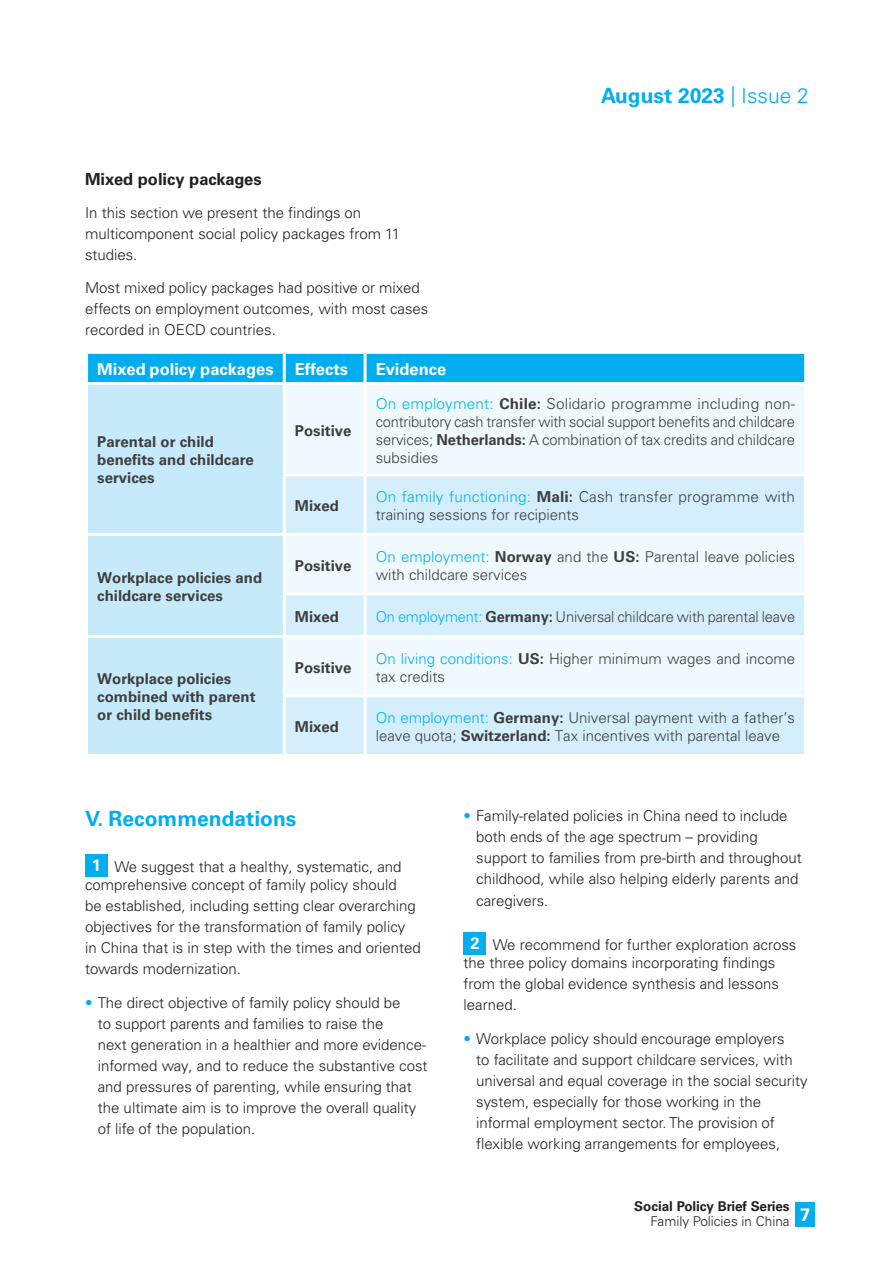
<style>
.page{position:relative;width:893px;height:1263px;background:#fff}
.page>*{position:absolute;margin:0;border:0;box-sizing:border-box;transform-origin:0 0}
.t1{font:700 21px "Univers LT Pro 65";color:#00aeef}
.英文{font:700 16.5px "Univers LT Pro 65";color:#fff}
.t2{font:700 16.5px "Univers LT Pro 65";color:#231f20}
.t3{font:300 15px/21px "Univers LT Pro 45";color:#231f20}
.表格{font:300 15px/18px "Univers LT Pro 45";color:#3e3e3f}
.英文-2{font:700 15px/18px "Univers LT Pro 65";color:#3e3e3f}
.t4{font:700 13.5px "Univers LT Pro 65";letter-spacing:-.005em;color:#231f20}
.t5{font:300 13.5px "Univers LT Pro 45";color:#231f20}
.s1{font-family:"Univers LT Pro 45";font-weight:300}
.s2{color:#00b3ef}
.s3{font-family:"Univers LT Pro 65";font-weight:700}
.s4{color:#00aeef}
</style>
<div class="page">
<div style="left:796px;top:1202px;width:19px;height:25px;background:#00aeef"></div>
<div style="left:88px;top:354px;width:716px;height:28px;background:#00aeef"></div>
<div style="left:88px;top:385px;width:195px;height:369px;background:#c6eafa"></div>
<div style="left:286px;top:385px;width:518px;height:88px;background:#f0f9fd"></div>
<svg style="left:286px;top:476px;width:518px;height:278px;fill:#d4effb"></svg>
<hr style="left:283px;top:354px;width:3px;height:28px;background:#fff">
<hr style="left:364px;top:354px;width:3px;height:28px;background:#fff">
<hr style="left:364px;top:385px;width:3px;height:88px;background:#fff">
<hr style="left:364px;top:476px;width:3px;height:57px;background:#fff">
<hr style="left:85px;top:533px;width:199px;height:3px;background:#fff">
<hr style="left:284px;top:533px;width:81px;height:3px;background:#fff">
<hr style="left:365px;top:533px;width:442px;height:3px;background:#fff">
<hr style="left:364px;top:536px;width:3px;height:56px;background:#fff">
<hr style="left:283px;top:592px;width:82px;height:3px;background:#fff">
<hr style="left:365px;top:592px;width:442px;height:3px;background:#fff">
<hr style="left:364px;top:595px;width:3px;height:40px;background:#fff">
<hr style="left:85px;top:635px;width:199px;height:3px;background:#fff">
<hr style="left:284px;top:635px;width:81px;height:3px;background:#fff">
<hr style="left:365px;top:635px;width:442px;height:3px;background:#fff">
<hr style="left:364px;top:638px;width:3px;height:56px;background:#fff">
<hr style="left:283px;top:694px;width:82px;height:3px;background:#fff">
<hr style="left:365px;top:694px;width:442px;height:3px;background:#fff">
<hr style="left:364px;top:697px;width:3px;height:57px;background:#fff">
<div style="left:85px;top:854px;width:23px;height:23px;background:#00aeef"></div>
<div style="left:463px;top:932px;width:23px;height:23px;background:#00aeef"></div>
<p class="t2" style="left:85px;top:168px;width:178px">Mixed policy packages</p>
<p class="t3" style="left:85px;top:202px;width:317px">In this section we present the findings on multicomponent social policy packages from 11 studies.</p>
<p class="t3" style="left:85px;top:278px;width:345px">Most mixed policy packages had positive or mixed effects on employment outcomes, with most cases recorded in OECD countries.</p>
<p class="英文" style="left:97px;top:358px;width:178px">Mixed policy packages</p>
<p class="英文" style="left:295px;top:358px;width:55px">Effects</p>
<p class="英文" style="left:376px;top:358px;width:72px">Evidence</p>
<h1 class="t1" style="left:601px;top:81px;width:209px">August 2023 <span class="s1">| Issue 2</span></h1>
<p class="英文-2" style="left:97px;top:432px;width:158px">Parental or child benefits and childcare services</p>
<p class="英文-2" style="left:97px;top:568px;width:167px">Workplace policies and childcare services</p>
<p class="英文-2" style="left:97px;top:669px;width:160px">Workplace policies combined with parent or child benefits</p>
<p class="英文-2" style="left:295px;top:421px;width:58px">Positive</p>
<p class="表格" style="left:376px;top:394px;width:421px;text-align:justify"><span class="s2">On employment:</span> <span class="s3">Chile:</span> Solidario programme including non&shy;contributory cash transfer with social support benefits and childcare services; <span class="s3">Netherlands:</span> A combination of tax credits and childcare subsidies</p>
<p class="英文-2" style="left:295px;top:496px;width:46px">Mixed</p>
<p class="表格" style="left:376px;top:488px;width:421px"><span class="s2">On family functioning:</span> <span class="s3">Mali:</span> Cash transfer programme with training sessions for recipients</p>
<p class="英文-2" style="left:295px;top:556px;width:58px">Positive</p>
<p class="表格" style="left:376px;top:547px;width:421px"><span class="s2">On employment:</span> <span class="s3">Norway</span> and the <span class="s3">US:</span> Parental leave policies with childcare services</p>
<p class="英文-2" style="left:295px;top:607px;width:46px">Mixed</p>
<p class="表格" style="left:376px;top:607px;width:421px"><span class="s2">On employment:</span> <span class="s3">Germany:</span> Universal childcare with parental leave</p>
<p class="英文-2" style="left:295px;top:658px;width:58px">Positive</p>
<p class="表格" style="left:376px;top:649px;width:421px"><span class="s2">On living conditions:</span> <span class="s3">US:</span> Higher minimum wages and income tax credits</p>
<p class="英文-2" style="left:295px;top:717px;width:46px">Mixed</p>
<p class="表格" style="left:376px;top:709px;width:421px"><span class="s2">On employment:</span> <span class="s3">Germany:</span> Universal payment with a father’s leave quota; <span class="s3">Switzerland:</span> Tax incentives with parental leave</p>
<p class="t1" style="left:85px;top:804px;width:213px">V. Recommendations</p>
<p class="英文" style="left:92px;top:854px;width:11px">1</p>
<p class="t3" style="left:85px;top:857px;width:318px;line-height:18px;text-indent:29px">We suggest that a healthy, systematic, and comprehensive concept of family policy should</p>
<p class="t3" style="left:85px;top:895px;width:337px">be established, including setting clear overarching objectives for the transformation of family policy<br>in China that is in step with the times and oriented towards modernization.</p>
<p class="t3" style="left:98px;top:992px;width:331px;text-indent:-13px"><span class="s4">•</span> The direct objective of family policy should be<br>to support parents and families to raise the<br>next generation in a healthier and more evidence&shy;informed way, and to reduce the substantive cost and pressures of parenting, while ensuring that the ultimate aim is to improve the overall quality of life of the population.</p>
<p class="t3" style="left:476px;top:805px;width:327px;text-indent:-13px"><span class="s4">•</span> Family-related policies in China need to include both ends of the age spectrum – providing support to families from pre-birth and throughout childhood, while also helping elderly parents and caregivers.</p>
<p class="英文" style="left:470px;top:932px;width:11px">2</p>
<p class="t3" style="left:463px;top:936px;width:334px;line-height:18px;text-indent:29px">We recommend for further exploration across the three policy domains incorporating findings</p>
<p class="t3" style="left:463px;top:973px;width:317px">from the global evidence synthesis and lessons learned.</p>
<p class="t3" style="left:476px;top:1028px;width:333px;text-indent:-13px"><span class="s4">•</span> Workplace policy should encourage employers<br>to facilitate and support childcare services, with universal and equal coverage in the social security system, especially for those working in the informal employment sector. The provision of flexible working arrangements for employees,</p>
<p class="t4" style="left:634px;top:1197px;width:157px">Social Policy Brief Series</p>
<p class="t5" style="left:650px;top:1213px;width:161px">Family Policies in China <sup>7</sup></p>
</div>
